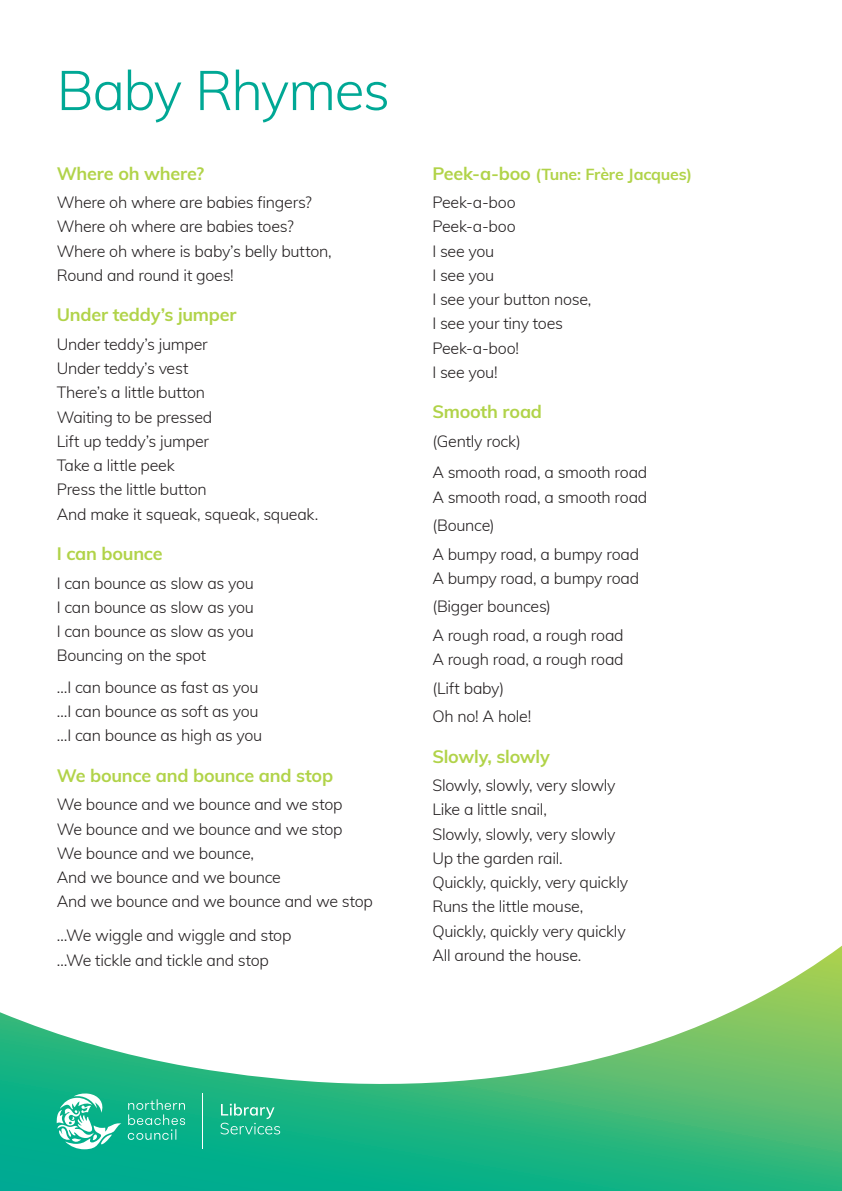
<style>
.page{position:relative;width:842px;height:1191px;background:#fff}
.page>*{position:absolute;margin:0;border:0;box-sizing:border-box;transform-origin:0 0}
.t1{font:300 55px "Muli";letter-spacing:-.03em;color:#00a895}
.t2{font:700 18px "Muli";letter-spacing:-.015em;color:#b1d349}
.t3{font:300 16px/24.3px "Muli";letter-spacing:-.015em;color:#231f20}
.t4{font:700 16px/28.5px "Muli";letter-spacing:-.01em;color:#b1d349}
.s1{font-size:18px}
.s2{font-weight:300;color:#231f20}
</style>
<div class="page">
<svg style="left:0;top:945px;width:842px;height:246px"></svg>
<hr style="left:202px;top:1093px;width:1px;height:56px;background:#fff">
<svg style="left:128px;top:1099px;width:57px;height:40px;background:#2ebc98"></svg>
<svg style="left:57px;top:1093px;width:64px;height:56px"></svg>
<svg style="left:220px;top:1103px;width:60px;height:31px;background:#3abf98"></svg>
<h1 class="t1" style="left:57px;top:50px;width:335px">Baby Rhymes</h1>
<p class="t2" style="left:57px;top:160px;width:149px">Where oh where?</p>
<p class="t3" style="left:57px;top:189px;width:277px">Where oh where are babies fingers?<br>Where oh where are babies toes?<br>Where oh where is baby’s belly button,<br>Round and round it goes!</p>
<p class="t2" style="left:57px;top:302px;width:181px">Under teddy’s jumper</p>
<p class="t3" style="left:57px;top:331px;width:263px">Under teddy’s jumper<br>Under teddy’s vest<br>There’s a little button<br>Waiting to be pressed<br>Lift up teddy’s jumper<br>Take a little peek<br>Press the little button<br>And make it squeak, squeak, squeak.</p>
<p class="t2" style="left:57px;top:540px;width:107px">I can bounce</p>
<p class="t3" style="left:57px;top:570px;width:199px;text-align:justify">I can bounce as slow as you I can bounce as slow as you I can bounce as slow as you Bouncing on the spot</p>
<p class="t3" style="left:57px;top:674px;width:207px">…I can bounce as fast as you …I can bounce as soft as you …I can bounce as high as you</p>
<p class="t2" style="left:57px;top:762px;width:278px">We bounce and bounce and stop</p>
<p class="t3" style="left:57px;top:791px;width:318px">We bounce and we bounce and we stop<br>We bounce and we bounce and we stop<br>We bounce and we bounce,<br>And we bounce and we bounce<br>And we bounce and we bounce and we stop</p>
<p class="t3" style="left:57px;top:922px;width:236px">…We wiggle and wiggle and stop …We tickle and tickle and stop</p>
<p class="t4" style="left:432px;top:159px;width:261px"><span class="s1">Peek-a-boo</span> (Tune: Frère Jacques)<br><span class="s2">Peek-a-boo</span></p>
<p class="t3" style="left:432px;top:214px;width:161px">Peek-a-boo<br>I see you<br>I see you<br>I see your button nose,<br>I see your tiny toes<br>Peek-a-boo!<br>I see you!</p>
<p class="t2" style="left:432px;top:399px;width:111px">Smooth road</p>
<p class="t3" style="left:432px;top:425px;width:216px;line-height:31.3px">(Gently rock)<br>A smooth road, a smooth road</p>
<p class="t3" style="left:432px;top:482px;width:216px;line-height:28.5px">A smooth road, a smooth road (Bounce)<br>A bumpy road, a bumpy road</p>
<p class="t3" style="left:432px;top:563px;width:208px;line-height:28.5px">A bumpy road, a bumpy road (Bigger bounces)<br>A rough road, a rough road</p>
<p class="t3" style="left:432px;top:644px;width:193px;line-height:28.5px">A rough road, a rough road (Lift baby)<br>Oh no! A hole!</p>
<p class="t2" style="left:432px;top:743px;width:119px">Slowly, slowly</p>
<p class="t3" style="left:432px;top:772px;width:197px">Slowly, slowly, very slowly<br>Like a little snail,<br>Slowly, slowly, very slowly<br>Up the garden rail.<br>Quickly, quickly, very quickly<br>Runs the little mouse,<br>Quickly, quickly very quickly<br>All around the house.</p>
</div>
